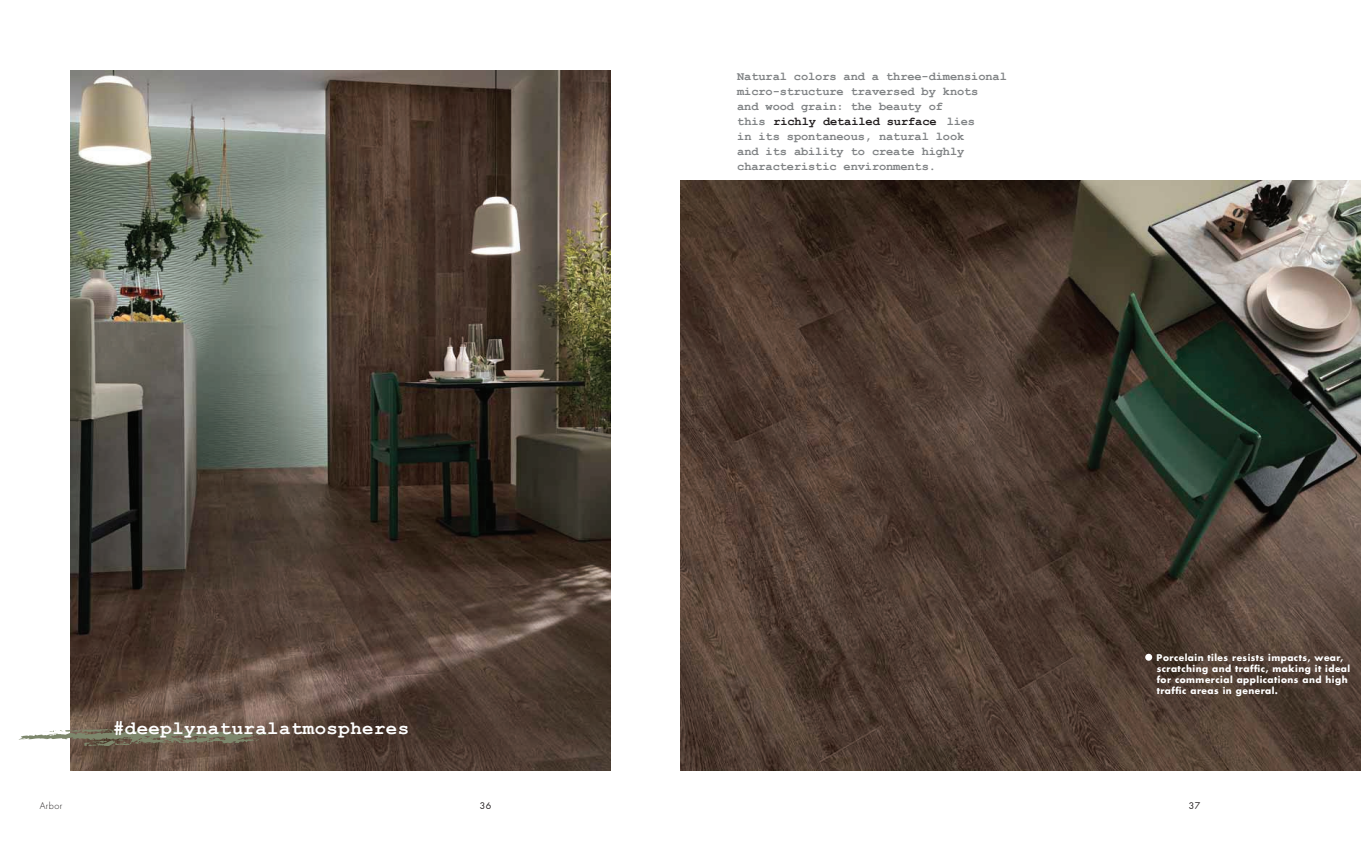
<style>
.page{position:relative;width:1361px;height:842px;background:#fff}
.page>*{position:absolute;margin:0;border:0;box-sizing:border-box;transform-origin:0 0}
.t1{font:700 19px "Courier New";letter-spacing:.025em;color:#fff}
.t2{font:700 12px/15px "Courier New";letter-spacing:-.01em;color:#808385}
.t3{font:700 9px/11px "Futura Std";letter-spacing:.05em;color:#fff}
.t4{font:300 9px "Futura Std";letter-spacing:.05em;color:#231f20}
.t5{font:9px "Futura";color:#231f20}
.s1{color:#231f20}
</style>
<div class="page">
<img style="left:681px;top:180px;width:680px;height:590px">
<img style="left:71px;top:71px;width:539px;height:699px">
<svg style="left:18px;top:728px;width:252px;height:19px"></svg>
<div style="left:1145px;top:654px;width:7px;height:7px;background:#fff;border-radius:50%"></div>
<h1 class="t1" style="left:113px;top:716px;width:298px">#deeplynaturalatmospheres</h1>
<p class="t2" style="left:737px;top:68px;width:271px">Natural colors and a three-dimensional micro-structure traversed by knots<br>and wood grain: the beauty of<br>this <span class="s1">richly detailed surface</span> lies<br>in its spontaneous, natural look<br>and its ability to create highly characteristic environments.</p>
<p class="t3" style="left:1156px;top:651px;width:195px">Porcelain tiles resists impacts, wear, scratching and traffic, making it ideal for commercial applications and high traffic areas in general.</p>
<p class="t4" style="left:40px;top:801px;width:24px">Arbor</p>
<p class="t5" style="left:480px;top:800px;width:13px">36</p>
<p class="t5" style="left:1188px;top:800px;width:13px">37</p>
</div>
